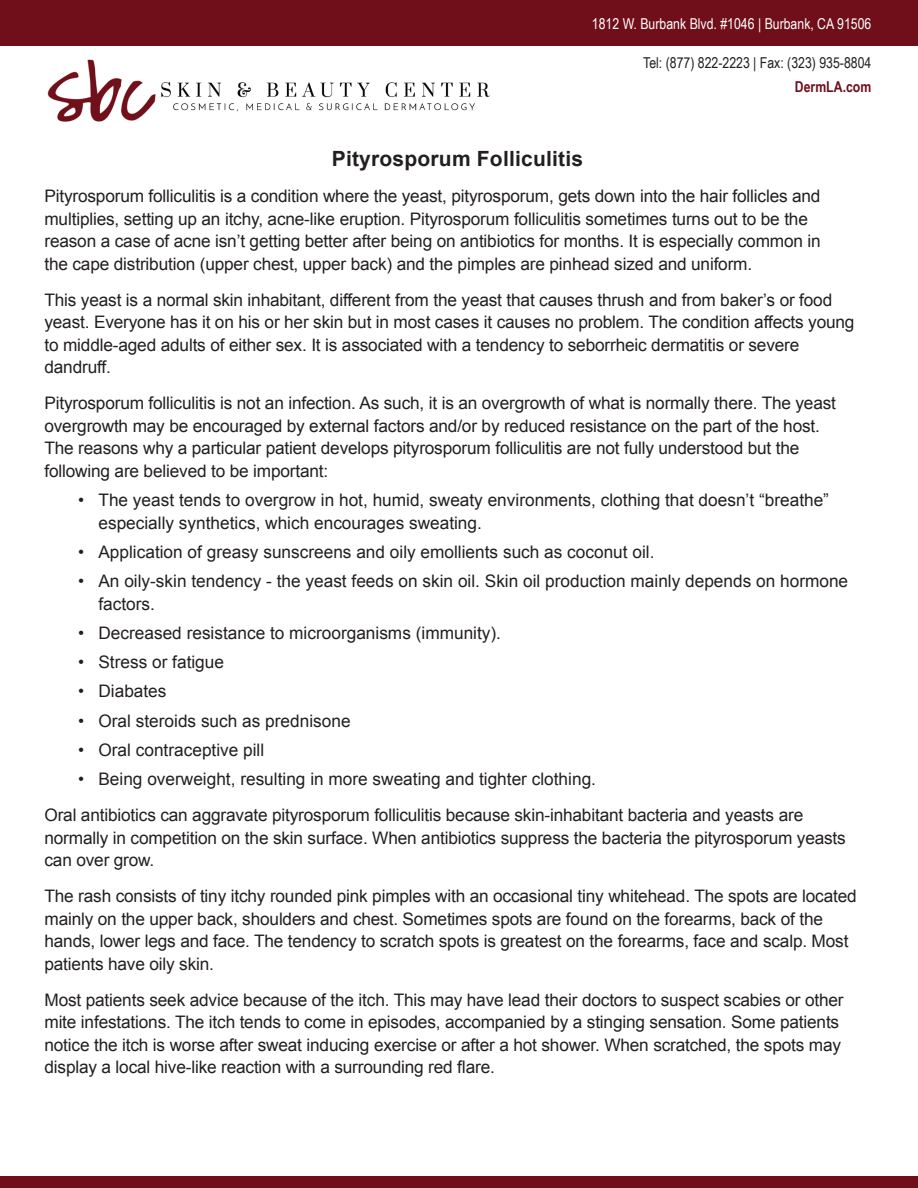
<style>
.page{position:relative;width:918px;height:1188px;background:#fff}
.page>*{position:absolute;margin:0;border:0;box-sizing:border-box;transform-origin:0 0}
.t1{font:700 21px "Arial";letter-spacing:.01em;color:#231f20}
.t2{font:17.25px/22.5px "Arial";letter-spacing:-.01em;color:#231f20}
.t3{font:15px "Arial Narrow";color:#fff}
.t4{font:15px "Arial Narrow";color:#231f20}
.t5{font:700 15px "Arial Narrow";color:#700f1a}
</style>
<div class="page">
<img style="left:47px;top:59px;width:443px;height:63px">
<div style="left:0;top:0;width:918px;height:45px;background:#700f1a"></div>
<div style="left:0;top:1177px;width:918px;height:11px;background:#700f1a"></div>
<p class="t3" style="left:592px;top:13px;width:281px">1812 W. Burbank Blvd. #1046 | Burbank, CA 91506</p>
<p class="t4" style="left:643px;top:52px;width:230px">Tel: (877) 822-2223 | Fax: (323) 935-8804</p>
<p class="t5" style="left:795px;top:76px;width:78px">DermLA.com</p>
<p class="t1" style="left:332px;top:145px;width:253px">Pityrosporum Folliculitis</p>
<p class="t2" style="left:44px;top:185px;width:778px">Pityrosporum folliculitis is a condition where the yeast, pityrosporum, gets down into the hair follicles and multiplies, setting up an itchy, acne-like eruption. Pityrosporum folliculitis sometimes turns out to be the reason a case of acne isn’t getting better after being on antibiotics for months. It is especially common in the cape distribution (upper chest, upper back) and the pimples are pinhead sized and uniform.</p>
<p class="t2" style="left:44px;top:289px;width:812px">This yeast is a normal skin inhabitant, different from the yeast that causes thrush and from baker’s or food yeast. Everyone has it on his or her skin but in most cases it causes no problem. The condition affects young to middle-aged adults of either sex. It is associated with a tendency to seborrheic dermatitis or severe dandruff.</p>
<p class="t2" style="left:44px;top:392px;width:793px">Pityrosporum folliculitis is not an infection. As such, it is an overgrowth of what is normally there. The yeast overgrowth may be encouraged by external factors and/or by reduced resistance on the part of the host.<br>The reasons why a particular patient develops pityrosporum folliculitis are not fully understood but the following are believed to be important:</p>
<p class="t2" style="left:98px;top:489px;width:732px;text-indent:-20px">• The yeast tends to overgrow in hot, humid, sweaty environments, clothing that doesn’t “breathe” especially synthetics, which encourages sweating.</p>
<p class="t2" style="left:78px;top:541px;width:578px">• Application of greasy sunscreens and oily emollients such as coconut oil.</p>
<p class="t2" style="left:98px;top:570px;width:751px;text-indent:-20px">• An oily-skin tendency - the yeast feeds on skin oil. Skin oil production mainly depends on hormone factors.</p>
<p class="t2" style="left:78px;top:622px;width:424px">• Decreased resistance to microorganisms (immunity).</p>
<p class="t2" style="left:78px;top:651px;width:147px">• Stress or fatigue</p>
<p class="t2" style="left:78px;top:680px;width:90px">• Diabates</p>
<p class="t2" style="left:78px;top:710px;width:274px">• Oral steroids such as prednisone</p>
<p class="t2" style="left:78px;top:739px;width:188px">• Oral contraceptive pill</p>
<p class="t2" style="left:44px;top:761px;width:760px;line-height:36px;text-indent:34px">• Being overweight, resulting in more sweating and tighter clothing.<br>Oral antibiotics can aggravate pityrosporum folliculitis because skin-inhabitant bacteria and yeasts are</p>
<p class="t2" style="left:44px;top:827px;width:803px">normally in competition on the skin surface. When antibiotics suppress the bacteria the pityrosporum yeasts can over grow.</p>
<p class="t2" style="left:44px;top:885px;width:814px">The rash consists of tiny itchy rounded pink pimples with an occasional tiny whitehead. The spots are located mainly on the upper back, shoulders and chest. Sometimes spots are found on the forearms, back of the hands, lower legs and face. The tendency to scratch spots is greatest on the forearms, face and scalp. Most patients have oily skin.</p>
<p class="t2" style="left:44px;top:989px;width:801px">Most patients seek advice because of the itch. This may have lead their doctors to suspect scabies or other mite infestations. The itch tends to come in episodes, accompanied by a stinging sensation. Some patients notice the itch is worse after sweat inducing exercise or after a hot shower. When scratched, the spots may display a local hive-like reaction with a surrounding red flare.</p>
</div>
